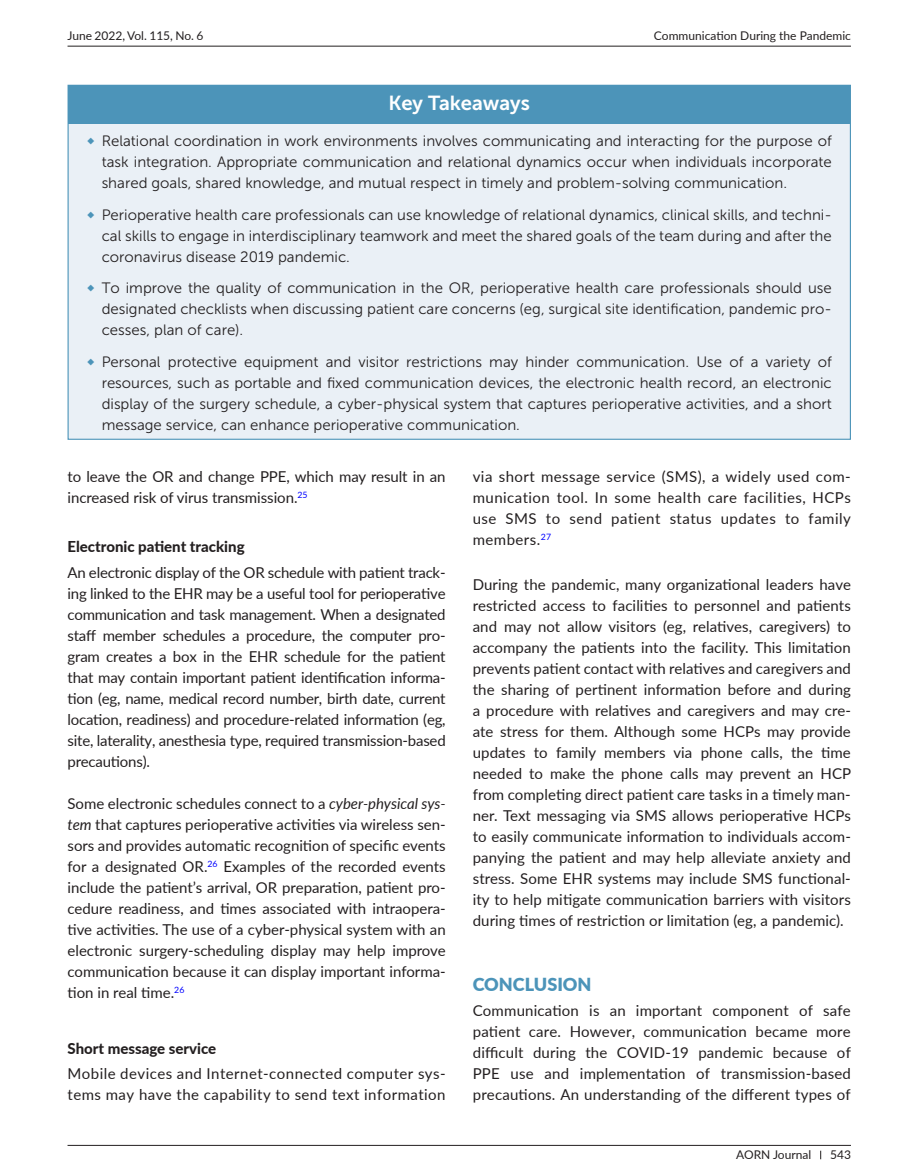
<style>
.page{position:relative;width:905px;height:1175px;background:#fff}
.page>*{position:absolute;margin:0;border:0;box-sizing:border-box;transform-origin:0 0}
.t1{font:20.25px "Museo Sans 700";color:#fff}
.t2{font:900 18px "Lato";color:#4c94b9}
.t3{font:15px/21px "Lato";letter-spacing:.005em;color:#231f20;text-align:justify}
.t4{font:15px/21px "Museo Sans 300";color:#231f20;text-align:justify}
.t5{font:15px/21px "Lato";letter-spacing:.03em;color:#231f20}
.t6{font:800 15px "Lato";color:#231f20}
.t7{font:12px "Lato";color:#231f20}
.s1{color:#4c94b9}
.s2{font-style:italic}
</style>
<div class="page">
<hr style="left:68px;top:1145px;width:782px;height:1px;background:#231f20">
<hr style="left:68px;top:46px;width:782px;height:1px;background:#231f20">
<div style="left:68px;top:85px;width:782px;height:354px;background:#eaf0f6"></div>
<div style="left:69px;top:86px;width:780px;height:38px;background:#4c94b9"></div>
<p class="t7" style="left:68px;top:27px;width:137px">June 2022, Vol. 115, No. 6</p>
<p class="t7" style="left:654px;top:27px;width:198px">Communication During the Pandemic</p>
<h1 class="t1" style="left:388px;top:92px;width:143px">Key Takeaways</h1>
<p class="t4" style="left:102px;top:130px;width:731px;text-indent:-15px"><span class="s1">◆</span> Relational coordination in work environments involves communicating and interacting for the purpose of task integration. Appropriate communication and relational dynamics occur when individuals incorporate shared goals, shared knowledge, and mutual respect in timely and problem-solving communication.</p>
<p class="t4" style="left:102px;top:204px;width:731px;text-indent:-15px"><span class="s1">◆</span> Perioperative health care professionals can use knowledge of relational dynamics, clinical skills, and techni&shy;cal skills to engage in interdisciplinary teamwork and meet the shared goals of the team during and after the coronavirus disease 2019 pandemic.</p>
<p class="t4" style="left:102px;top:277px;width:731px;text-indent:-15px"><span class="s1">◆</span> To improve the quality of communication in the OR, perioperative health care professionals should use designated checklists when discussing patient care concerns (eg, surgical site identification, pandemic pro&shy;cesses, plan of care).</p>
<p class="t4" style="left:102px;top:351px;width:731px;text-indent:-15px"><span class="s1">◆</span> Personal protective equipment and visitor restrictions may hinder communication. Use of a variety of resources, such as portable and fixed communication devices, the electronic health record, an electronic display of the surgery schedule, a cyber-physical system that captures perioperative activities, and a short message service, can enhance perioperative communication.</p>
<p class="t3" style="left:68px;top:465px;width:379px">to leave the OR and change PPE, which may result in an increased risk of virus transmission.<sup>25</sup></p>
<p class="t6" style="left:68px;top:536px;width:179px">Electronic patient tracking</p>
<p class="t3" style="left:68px;top:561px;width:379px">An electronic display of the OR schedule with patient track&shy;ing linked to the EHR may be a useful tool for perioperative communication and task management. When a designated staff member schedules a procedure, the computer pro&shy;gram creates a box in the EHR schedule for the patient that may contain important patient identification informa&shy;tion (eg, name, medical record number, birth date, current location, readiness) and procedure-related information (eg, site, laterality, anesthesia type, required transmission-based precautions).</p>
<p class="t3" style="left:67px;top:792px;width:380px">Some electronic schedules connect to a <span class="s2">cyber-physical sys&shy;tem</span> that captures perioperative activities via wireless sen&shy;sors and provides automatic recognition of specific events for a designated OR.<sup>26</sup> Examples of the recorded events include the patient’s arrival, OR preparation, patient pro&shy;cedure readiness, and times associated with intraopera&shy;tive activities. The use of a cyber-physical system with an electronic surgery-scheduling display may help improve communication because it can display important informa&shy;tion in real time.<sup>26</sup></p>
<p class="t6" style="left:68px;top:1037px;width:150px">Short message service</p>
<p class="t5" style="left:68px;top:1062px;width:379px">Mobile devices and Internet-connected computer sys&shy;tems may have the capability to send text information</p>
<p class="t3" style="left:472px;top:465px;width:379px">via short message service (SMS), a widely used com&shy;munication tool. In some health care facilities, HCPs use SMS to send patient status updates to family members.<sup>27</sup></p>
<p class="t3" style="left:472px;top:573px;width:380px">During the pandemic, many organizational leaders have restricted access to facilities to personnel and patients and may not allow visitors (eg, relatives, caregivers) to accompany the patients into the facility. This limitation prevents patient contact with relatives and caregivers and the sharing of pertinent information before and during a procedure with relatives and caregivers and may cre&shy;ate stress for them. Although some HCPs may provide updates to family members via phone calls, the time needed to make the phone calls may prevent an HCP from completing direct patient care tasks in a timely man&shy;ner. Text messaging via SMS allows perioperative HCPs to easily communicate information to individuals accom&shy;panying the patient and may help alleviate anxiety and stress. Some EHR systems may include SMS functional&shy;ity to help mitigate communication barriers with visitors during times of restriction or limitation (eg, a pandemic).</p>
<p class="t2" style="left:472px;top:970px;width:120px">CONCLUSION</p>
<p class="t3" style="left:472px;top:999px;width:379px">Communication is an important component of safe patient care. However, communication became more difficult during the COVID-19 pandemic because of PPE use and implementation of transmission-based precautions. An understanding of the different types of</p>
<p class="t7" style="left:736px;top:1146px;width:77px">AORN Journal</p>
<p class="t7" style="left:830px;top:1146px;width:22px">543</p>
</div>
